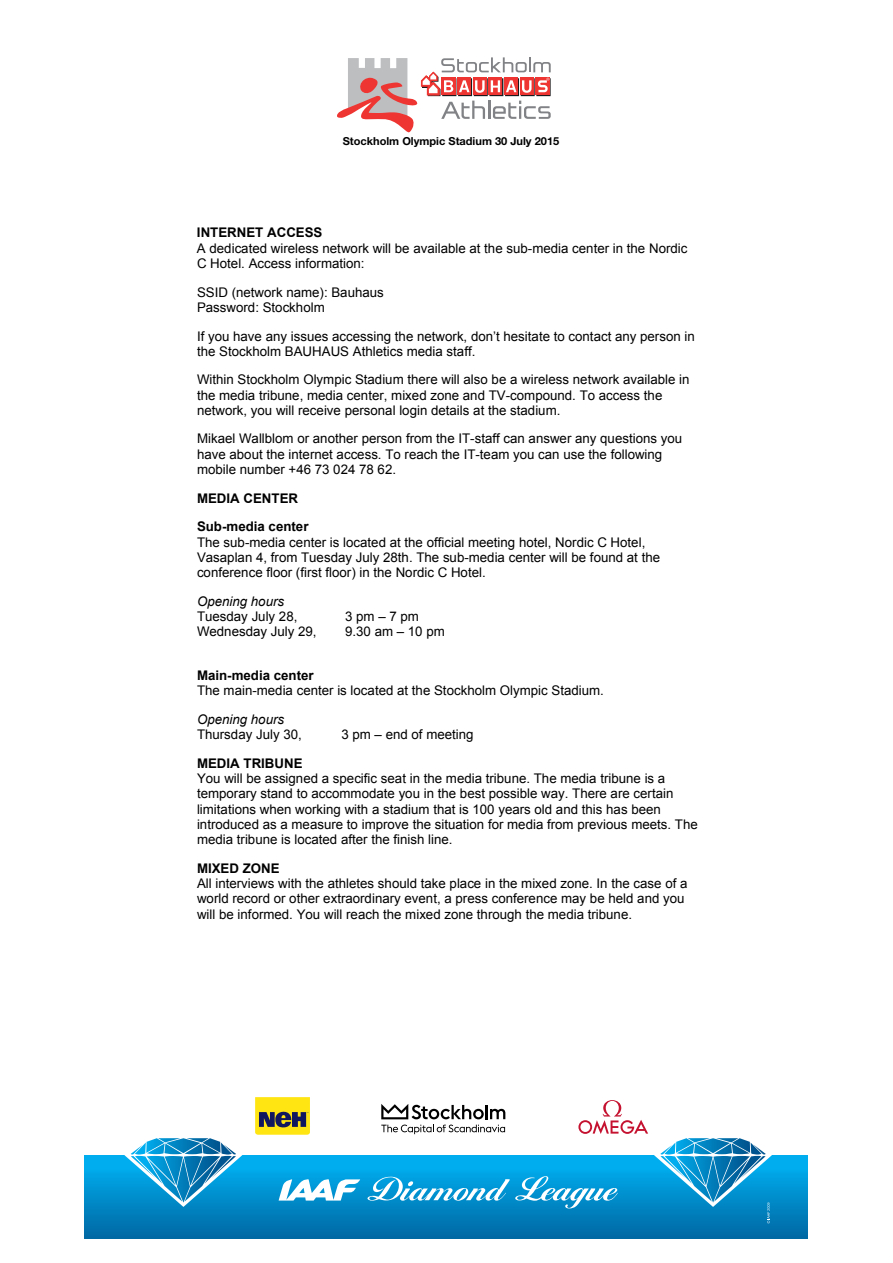
<style>
.page{position:relative;width:893px;height:1263px;background:#fff}
.page>*{position:absolute;margin:0;border:0;box-sizing:border-box;transform-origin:0 0}
.t1{font:condensed 14.4px "Helvetica Neue";letter-spacing:.4em;color:#000}
.t2{font:13.35px/15.3px "Arial";color:#000}
.t3{font:700 13.35px/28.5px "Arial";color:#000}
.t4{font:italic 13.35px "Arial";color:#000}
.t5{font:700 11.1px "Helvetica Neue";color:#000}
</style>
<div class="page">
<div style="left:85px;top:1155px;width:723px;height:83px;background:linear-gradient(to bottom,#00b6f7,#0068a3)"></div>
<svg style="left:367px;top:1176px;width:251px;height:32px;background:#34a9db"></svg>
<svg style="left:279px;top:1178px;width:81px;height:22px"></svg>
<svg style="left:124px;top:1138px;width:118px;height:69px;background:#37a2d3"></svg>
<svg style="left:654px;top:1138px;width:118px;height:85px;background:#2d9bce"></svg>
<svg style="left:255px;top:1097px;width:55px;height:38px;background:#bfae29"></svg>
<svg style="left:381px;top:1104px;width:124px;height:30px"></svg>
<svg style="left:578px;top:1100px;width:70px;height:34px"></svg>
<svg style="left:337px;top:57px;width:214px;height:75px"></svg>
<p class="t5" style="left:343px;top:134px;width:218px">Stockholm Olympic Stadium 30 July 2015</p>
<p class="t3" style="left:197px;top:219px;width:127px">INTERNET ACCESS</p>
<p class="t2" style="left:197px;top:241px;width:492px">A dedicated wireless network will be available at the sub-media center in the Nordic<br>C Hotel. Access information:</p>
<p class="t2" style="left:197px;top:285px;width:188px">SSID (network name): Bauhaus<br>Password: Stockholm</p>
<p class="t2" style="left:197px;top:328px;width:499px">If you have any issues accessing the network, don’t hesitate to contact any person in the Stockholm BAUHAUS Athletics media staff.</p>
<p class="t2" style="left:197px;top:372px;width:494px">Within Stockholm Olympic Stadium there will also be a wireless network available in the media tribune, media center, mixed zone and TV-compound. To access the network, you will receive personal login details at the stadium.</p>
<p class="t2" style="left:197px;top:431px;width:487px">Mikael Wallblom or another person from the IT-staff can answer any questions you have about the internet access. To reach the IT-team you can use the following mobile number +46 73 024 78 62.</p>
<p class="t3" style="left:197px;top:484px;width:113px">MEDIA CENTER<br>Sub-media center</p>
<p class="t2" style="left:197px;top:534px;width:465px">The sub-media center is located at the official meeting hotel, Nordic C Hotel,<br>Vasaplan 4, from Tuesday July 28th. The sub-media center will be found at the conference floor (first floor) in the Nordic C Hotel.</p>
<p class="t4" style="left:197px;top:592px;width:89px">Opening hours</p>
<p class="t2" style="left:197px;top:609px;width:102px">Tuesday July 28,</p>
<p class="t2" style="left:345px;top:609px;width:75px">3 pm – 7 pm</p>
<p class="t2" style="left:197px;top:624px;width:121px">Wednesday July 29,</p>
<p class="t2" style="left:345px;top:624px;width:101px">9.30 am – 10 pm</p>
<p class="t3" style="left:197px;top:661px;width:118px">Main-media center</p>
<p class="t2" style="left:197px;top:683px;width:408px">The main-media center is located at the Stockholm Olympic Stadium.</p>
<p class="t4" style="left:197px;top:710px;width:89px">Opening hours</p>
<p class="t2" style="left:197px;top:727px;width:106px">Thursday July 30,</p>
<p class="t2" style="left:341px;top:727px;width:134px">3 pm – end of meeting</p>
<p class="t3" style="left:197px;top:749px;width:107px">MEDIA TRIBUNE</p>
<p class="t2" style="left:197px;top:771px;width:502px">You will be assigned a specific seat in the media tribune. The media tribune is a temporary stand to accommodate you in the best possible way. There are certain limitations when working with a stadium that is 100 years old and this has been introduced as a measure to improve the situation for media from previous meets. The media tribune is located after the finish line.</p>
<p class="t3" style="left:197px;top:854px;width:84px">MIXED ZONE</p>
<p class="t2" style="left:197px;top:876px;width:492px">All interviews with the athletes should take place in the mixed zone. In the case of a world record or other extraordinary event, a press conference may be held and you will be informed. You will reach the mixed zone through the media tribune.</p>
<p class="t1" style="left:215px;top:232px;width:201px">STADIONKLUBBARNA</p>
</div>
